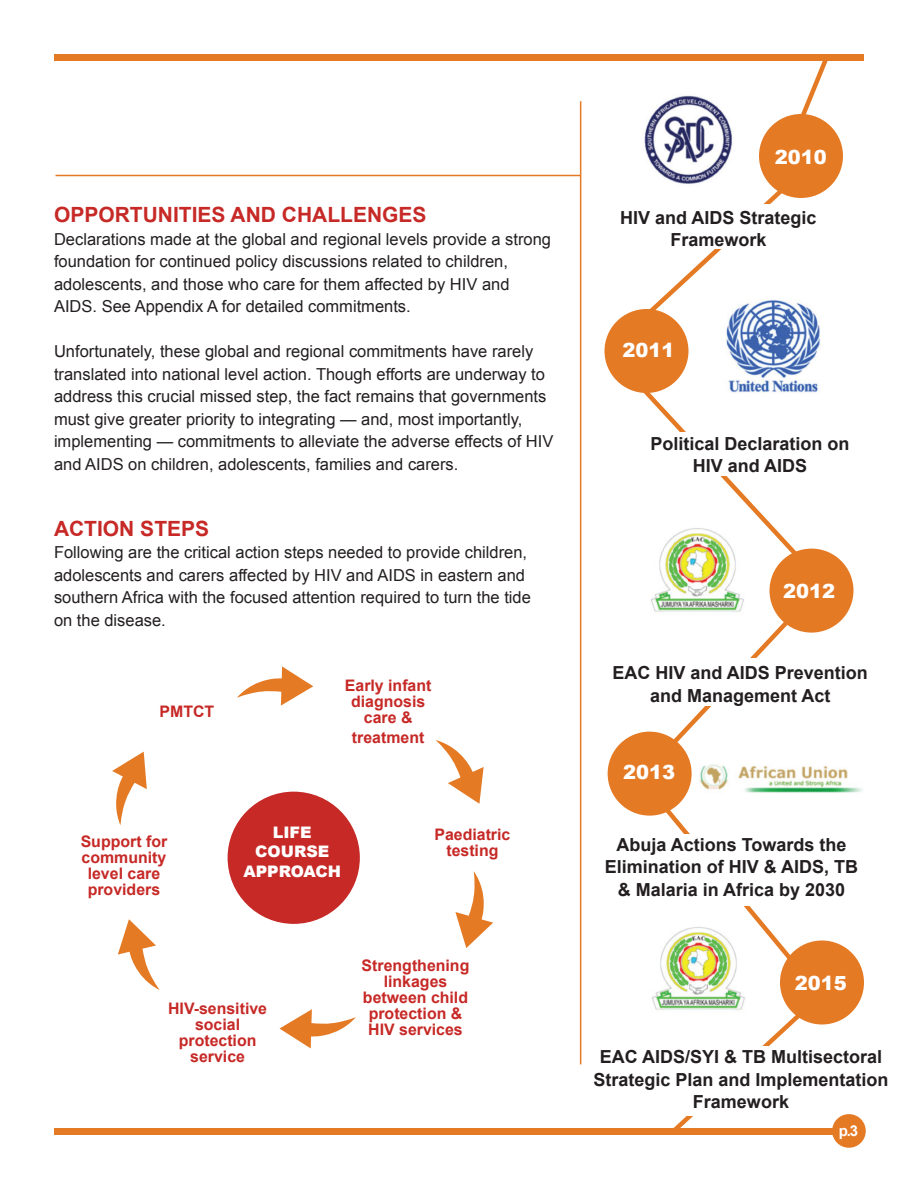
<style>
.page{position:relative;width:918px;height:1188px;background:#fff}
.page>*{position:absolute;margin:0;border:0;box-sizing:border-box;transform-origin:0 0}
.t1{font:700 21px "Arial";color:#c62926}
.t2{font:900 19.5px "Arial";color:#fff}
.t3{font:700 18px/22.5px "Arial";color:#231f20;text-align:center}
.t4{font:16.5px/22.5px "Arial";color:#231f20}
.t5{font:700 15.9px/15.9px "Arial";color:#c62926;text-align:center}
.t6{font:900 15.9px/19px "Arial";color:#fff;text-align:center}
.t7{font:700 15px "Arial";color:#fff}
</style>
<div class="page">
<div style="left:54px;top:54px;width:810px;height:7px;background:#e57a25"></div>
<div style="left:54px;top:1128px;width:810px;height:7px;background:#e57a25"></div>
<div style="left:759px;top:114px;width:84px;height:84px;background:#e57a25;border-radius:50%"></div>
<svg style="left:789px;top:61px;width:44px;height:68px"></svg>
<img style="left:644px;top:95px;width:88px;height:78px">
<div style="left:604px;top:309px;width:84px;height:84px;background:#e57a25;border-radius:50%"></div>
<img style="left:726px;top:303px;width:95px;height:90px">
<svg style="left:628px;top:173px;width:172px;height:159px"></svg>
<div style="left:670px;top:205px;width:100px;height:44px;background:#fff"></div>
<svg style="left:626px;top:371px;width:185px;height:200px"></svg>
<div style="left:770px;top:549px;width:84px;height:84px;background:#e57a25;border-radius:50%"></div>
<img style="left:648px;top:527px;width:99px;height:55px">
<div style="left:660px;top:432px;width:152px;height:44px;background:#fff"></div>
<div style="left:608px;top:732px;width:84px;height:84px;background:#e57a25;border-radius:50%"></div>
<img style="left:700px;top:766px;width:163px;height:27px">
<svg style="left:651px;top:582px;width:174px;height:185px"></svg>
<div style="left:780px;top:940px;width:84px;height:84px;background:#e57a25;border-radius:50%"></div>
<div style="left:664px;top:658px;width:152px;height:48px;background:#fff"></div>
<svg style="left:645px;top:784px;width:178px;height:344px"></svg>
<div style="left:642px;top:1046px;width:152px;height:70px;background:#fff"></div>
<div style="left:832px;top:1114px;width:34px;height:34px;background:#e57a25;border-radius:50%"></div>
<hr style="left:580px;top:101px;width:1px;height:963px;background:#e57a25">
<hr style="left:56px;top:175px;width:525px;height:1px;background:#e57a25">
<div style="left:228px;top:792px;width:132px;height:132px;background:#c62926;border-radius:50%"></div>
<svg style="left:237px;top:666px;width:76px;height:40px"></svg>
<svg style="left:436px;top:740px;width:48px;height:64px"></svg>
<svg style="left:455px;top:871px;width:38px;height:77px"></svg>
<svg style="left:279px;top:1009px;width:77px;height:39px"></svg>
<svg style="left:118px;top:919px;width:42px;height:71px"></svg>
<svg style="left:112px;top:752px;width:35px;height:73px"></svg>
<p class="t1" style="left:54px;top:201px;width:374px">OPPORTUNITIES AND CHALLENGES</p>
<p class="t4" style="left:54px;top:228px;width:499px">Declarations made at the global and regional levels provide a strong foundation for continued policy discussions related to children, adolescents, and those who care for them affected by HIV and AIDS. See Appendix A for detailed commitments.</p>
<p class="t4" style="left:54px;top:341px;width:501px">Unfortunately, these global and regional commitments have rarely translated into national level action. Though efforts are underway to address this crucial missed step, the fact remains that governments must give greater priority to integrating — and, most importantly, implementing — commitments to alleviate the adverse effects of HIV and AIDS on children, adolescents, families and carers.</p>
<p class="t1" style="left:54px;top:514px;width:157px">ACTION STEPS</p>
<p class="t4" style="left:54px;top:541px;width:478px">Following are the critical action steps needed to provide children, adolescents and carers affected by HIV and AIDS in eastern and southern Africa with the focused attention required to turn the tide on the disease.</p>
<p class="t5" style="left:160px;top:704px;width:56px">PMTCT</p>
<p class="t5" style="left:345px;top:678px;width:88px">Early infant diagnosis care &amp;</p>
<p class="t5" style="left:352px;top:730px;width:74px">treatment</p>
<p class="t5" style="left:81px;top:834px;width:88px">Support for community level care providers</p>
<p class="t6" style="left:243px;top:823px;width:99px">LIFE<br>COURSE<br>APPROACH</p>
<p class="t5" style="left:434px;top:827px;width:78px">Paediatric testing</p>
<p class="t5" style="left:168px;top:1001px;width:100px">HIV-sensitive social protection service</p>
<p class="t5" style="left:362px;top:958px;width:109px">Strengthening linkages between child protection &amp;<br>HIV services</p>
<p class="t2" style="left:775px;top:143px;width:54px">2010</p>
<p class="t3" style="left:620px;top:207px;width:198px">HIV and AIDS Strategic<br>Framework</p>
<p class="t2" style="left:622px;top:336px;width:54px">2011</p>
<p class="t3" style="left:650px;top:433px;width:201px">Political Declaration on<br>HIV and AIDS</p>
<p class="t2" style="left:783px;top:576px;width:54px">2012</p>
<p class="t3" style="left:613px;top:662px;width:257px">EAC HIV and AIDS Prevention and Management Act</p>
<p class="t2" style="left:623px;top:758px;width:54px">2013</p>
<p class="t3" style="left:605px;top:834px;width:255px">Abuja Actions Towards the<br>Elimination of HIV &amp; AIDS, TB &amp; Malaria in Africa by 2030</p>
<p class="t2" style="left:795px;top:969px;width:54px">2015</p>
<p class="t3" style="left:593px;top:1046px;width:297px">EAC AIDS/SYI &amp; TB Multisectoral<br>Strategic Plan and Implementation<br>Framework</p>
<p class="t7" style="left:839px;top:1121px;width:21px">p.3</p>
</div>
